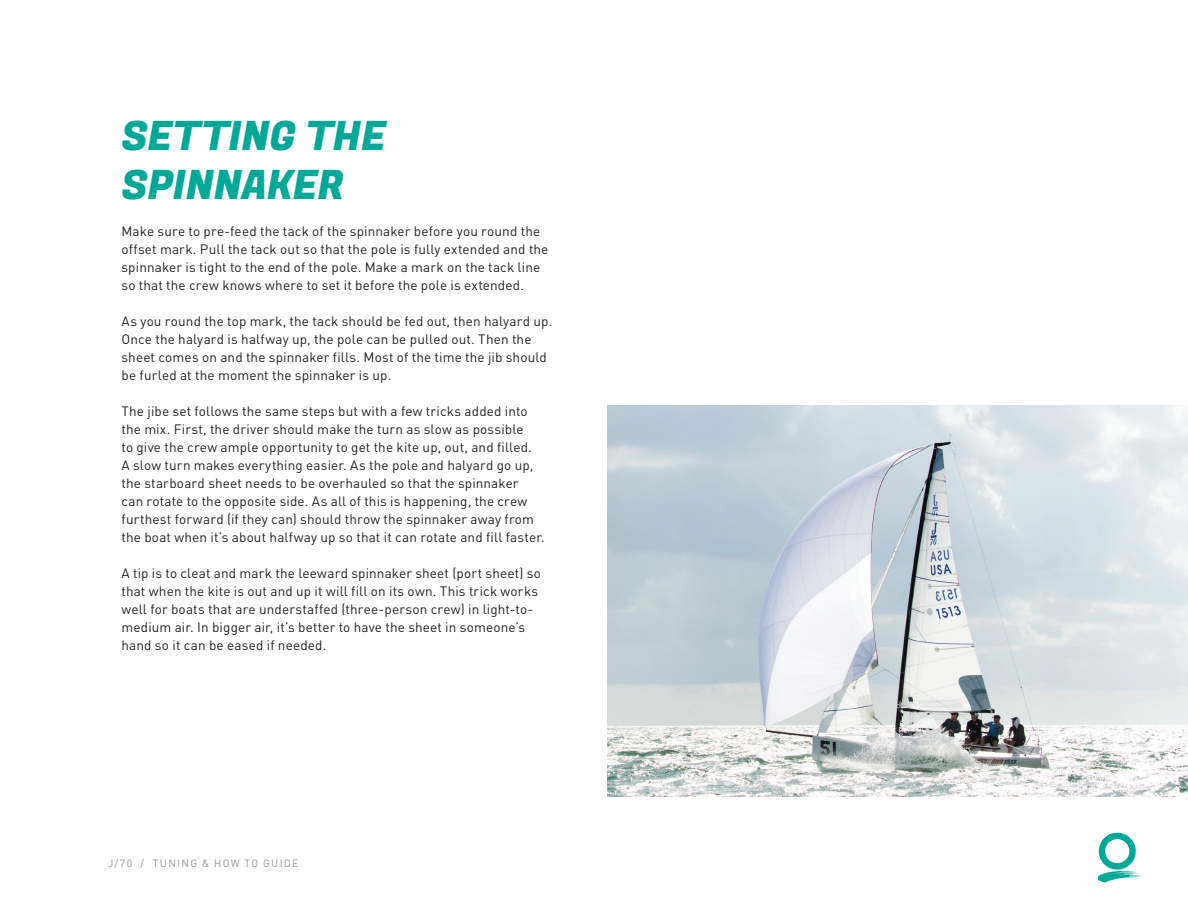
<style>
.page{position:relative;width:1188px;height:918px;background:#fff}
.page>*{position:absolute;margin:0;border:0;box-sizing:border-box;transform-origin:0 0}
.t1{font:40.5px/48.6px "Fugaz One";letter-spacing:-.005em;color:#00a897}
.t2{font:13.5px/18px "DINOT";letter-spacing:.01em;color:#231f20}
.t3{font:10.5px "DINOT";letter-spacing:.12em;color:#939598}
</style>
<div class="page">
<img style="left:608px;top:405px;width:580px;height:391px">
<svg style="left:1097px;top:832px;width:47px;height:51px"></svg>
<h1 class="t1" style="left:122px;top:113px;width:266px">SETTING THE<br>SPINNAKER</h1>
<p class="t2" style="left:122px;top:221px;width:428px">Make sure to pre-feed the tack of the spinnaker before you round the offset mark. Pull the tack out so that the pole is fully extended and the spinnaker is tight to the end of the pole. Make a mark on the tack line so that the crew knows where to set it before the pole is extended.</p>
<p class="t2" style="left:122px;top:311px;width:432px">As you round the top mark, the tack should be fed out, then halyard up.<br>Once the halyard is halfway up, the pole can be pulled out. Then the sheet comes on and the spinnaker fills. Most of the time the jib should be furled at the moment the spinnaker is up.</p>
<p class="t2" style="left:122px;top:401px;width:425px">The jibe set follows the same steps but with a few tricks added into the mix. First, the driver should make the turn as slow as possible<br>to give the crew ample opportunity to get the kite up, out, and filled.<br>A slow turn makes everything easier. As the pole and halyard go up, the starboard sheet needs to be overhauled so that the spinnaker<br>can rotate to the opposite side. As all of this is happening, the crew furthest forward (if they can) should throw the spinnaker away from the boat when it’s about halfway up so that it can rotate and fill faster.</p>
<p class="t2" style="left:122px;top:563px;width:421px">A tip is to cleat and mark the leeward spinnaker sheet (port sheet) so that when the kite is out and up it will fill on its own. This trick works well for boats that are understaffed (three-person crew) in light-to&shy;medium air. In bigger air, it’s better to have the sheet in someone’s hand so it can be eased if needed.</p>
<p class="t3" style="left:108px;top:855px;width:192px">J/70 / TUNING &amp; HOW TO GUIDE</p>
</div>
